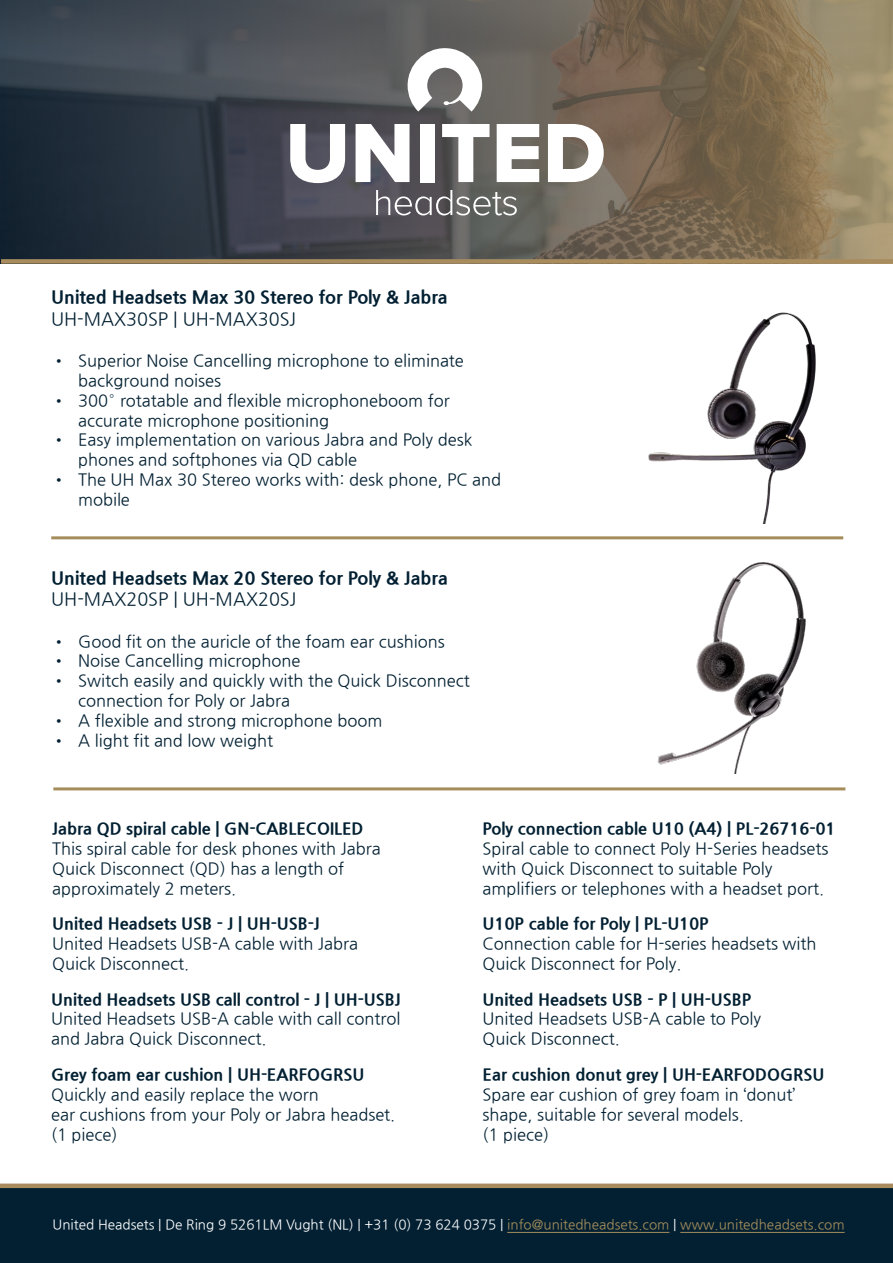
<style>
.page{position:relative;width:893px;height:1263px;background:#fff}
.page>*{position:absolute;margin:0;border:0;box-sizing:border-box;transform-origin:0 0}
.t1{font:800 18px "Nanum Gothic";color:#022032}
.t2{font:18px "Nanum Gothic";color:#022032}
.t3{font:16.5px/19.8px "Nanum Gothic";color:#022032}
.t4{font:800 16.5px "Nanum Gothic";color:#022032}
.t5{font:13.5px "Nanum Gothic";color:#fff}
.s1{color:#a58d5b}
</style>
<div class="page">
<div style="left:0;top:1184px;width:893px;height:79px;background:#022032"></div>
<div style="left:0;top:1183px;width:893px;height:5px;background:#a88c5d"></div>
<hr style="left:507px;top:1232px;width:162px;height:1px;background:#a58d5b">
<hr style="left:680px;top:1232px;width:165px;height:1px;background:#a58d5b">
<img style="left:657px;top:562px;width:149px;height:211px">
<hr style="left:53px;top:787px;width:792px;height:3px;background:#a58d5b">
<img style="left:648px;top:312px;width:168px;height:211px">
<hr style="left:51px;top:536px;width:792px;height:3px;background:#a58d5b">
<svg style="left:0;top:0;width:893px;height:264px"></svg>
<svg style="left:376px;top:190px;width:141px;height:25px"></svg>
<svg style="left:408px;top:48px;width:74px;height:64px"></svg>
<svg style="left:290px;top:124px;width:55px;height:59px"></svg>
<svg style="left:356px;top:124px;width:54px;height:58px"></svg>
<div style="left:420px;top:124px;width:15px;height:58px;background:#fff"></div>
<svg style="left:442px;top:124px;width:47px;height:58px"></svg>
<svg style="left:497px;top:124px;width:42px;height:58px"></svg>
<svg style="left:548px;top:124px;width:56px;height:58px"></svg>
<div style="left:1px;top:259px;width:892px;height:5px;background:#a88c5d"></div>
<p class="t1" style="left:51px;top:288px;width:398px">United Headsets Max 30 Stereo for Poly &amp; Jabra</p>
<p class="t2" style="left:51px;top:310px;width:247px">UH-MAX30SP | UH-MAX30SJ</p>
<p class="t3" style="left:78px;top:351px;width:387px;text-indent:-27px">• Superior Noise Cancelling microphone to eliminate background noises</p>
<p class="t3" style="left:78px;top:391px;width:373px;text-indent:-27px">• 300° rotatable and flexible microphoneboom for accurate microphone positioning</p>
<p class="t3" style="left:78px;top:430px;width:396px;text-indent:-27px">• Easy implementation on various Jabra and Poly desk phones and softphones via QD cable</p>
<p class="t3" style="left:78px;top:470px;width:425px;text-indent:-27px">• The UH Max 30 Stereo works with: desk phone, PC and mobile</p>
<p class="t1" style="left:51px;top:568px;width:398px">United Headsets Max 20 Stereo for Poly &amp; Jabra</p>
<p class="t2" style="left:51px;top:591px;width:247px">UH-MAX20SP | UH-MAX20SJ</p>
<p class="t3" style="left:51px;top:632px;width:395px">• Good fit on the auricle of the foam ear cushions</p>
<p class="t3" style="left:51px;top:651px;width:251px">• Noise Cancelling microphone</p>
<p class="t3" style="left:78px;top:671px;width:393px;text-indent:-27px">• Switch easily and quickly with the Quick Disconnect connection for Poly or Jabra</p>
<p class="t3" style="left:51px;top:711px;width:333px">• A flexible and strong microphone boom</p>
<p class="t3" style="left:51px;top:731px;width:223px">• A light fit and low weight</p>
<p class="t4" style="left:52px;top:820px;width:313px">Jabra QD spiral cable | GN-CABLECOILED</p>
<p class="t3" style="left:52px;top:839px;width:330px">This spiral cable for desk phones with Jabra<br>Quick Disconnect (QD) has a length of approximately 2 meters.</p>
<p class="t4" style="left:52px;top:915px;width:269px">United Headsets USB - J | UH-USB-J</p>
<p class="t3" style="left:52px;top:934px;width:307px">United Headsets USB-A cable with Jabra<br>Quick Disconnect.</p>
<p class="t4" style="left:51px;top:990px;width:351px">United Headsets USB call control - J | UH-USBJ</p>
<p class="t3" style="left:51px;top:1009px;width:351px">United Headsets USB-A cable with call control and Jabra Quick Disconnect.</p>
<p class="t4" style="left:51px;top:1066px;width:315px">Grey foam ear cushion | UH-EARFOGRSU</p>
<p class="t3" style="left:51px;top:1085px;width:346px">Quickly and easily replace the worn<br>ear cushions from your Poly or Jabra headset. (1 piece)</p>
<p class="t4" style="left:483px;top:820px;width:354px">Poly connection cable U10 (A4) | PL-26716-01</p>
<p class="t3" style="left:483px;top:839px;width:347px">Spiral cable to connect Poly H-Series headsets with Quick Disconnect to suitable Poly amplifiers or telephones with a headset port.</p>
<p class="t4" style="left:483px;top:915px;width:228px">U10P cable for Poly | PL-U10P</p>
<p class="t3" style="left:483px;top:934px;width:335px">Connection cable for H-series headsets with<br>Quick Disconnect for Poly.</p>
<p class="t4" style="left:483px;top:990px;width:270px">United Headsets USB - P | UH-USBP</p>
<p class="t3" style="left:483px;top:1009px;width:280px">United Headsets USB-A cable to Poly<br>Quick Disconnect.</p>
<p class="t4" style="left:483px;top:1066px;width:343px">Ear cushion donut grey | UH-EARFODOGRSU</p>
<p class="t3" style="left:483px;top:1085px;width:314px">Spare ear cushion of grey foam in ‘donut’ shape, suitable for several models.<br>(1 piece)</p>
<p class="t5" style="left:53px;top:1218px;width:793px">United Headsets | De Ring 9 5261LM Vught (NL) | +31 (0) 73 624 0375 | <span class="s1">info@unitedheadsets.com</span> | <span class="s1">www.unitedheadsets.com</span></p>
</div>
